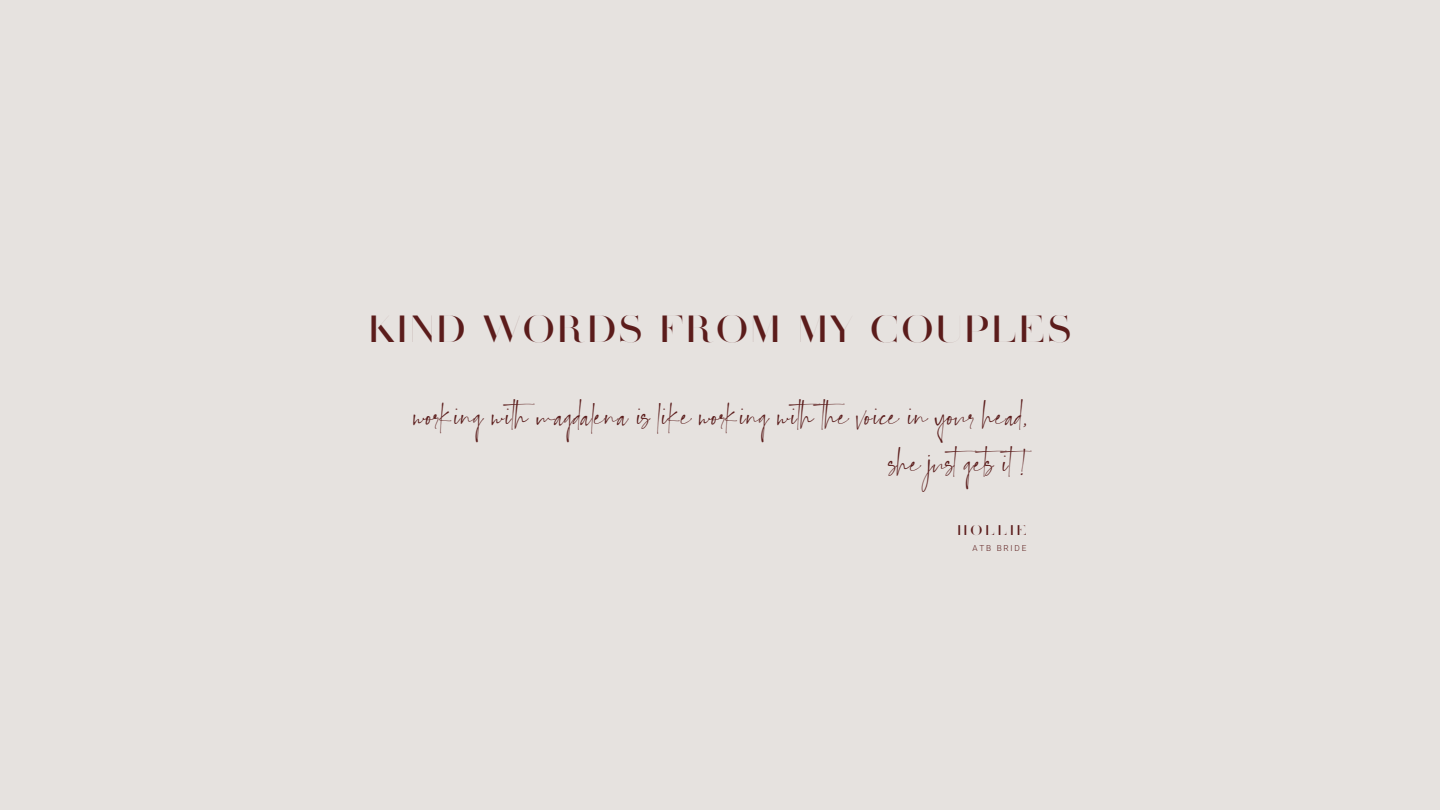
<style>
.page{position:relative;width:1440px;height:810px;background:#e6e2df}
.page>*{position:absolute;margin:0;border:0;box-sizing:border-box;transform-origin:0 0}
.t1{font:43.9px/46.8px "Diora Sunbright Signature";letter-spacing:.01em;color:#5b1c1b}
.t2{font:38px "Sage";letter-spacing:.065em;color:#5b1c1b}
.t3{font:14.1px "Sage";letter-spacing:.215em;color:#5b1c1b}
.t4{font:300 8.2px "Roboto";letter-spacing:.215em;color:#5b1c1b}
</style>
<div class="page">
<p class="t2" style="left:369px;top:311px;width:704px">KIND WORDS FROM MY COUPLES</p>
<h2 class="t1" style="left:891px;top:393px;width:152px;text-indent:-477px">working with magdalena is like working with the voice in your head, she justgets it!</h2>
<h3 class="t3" style="left:957px;top:524px;width:71px">HOLLIE</h3>
<h1 class="t4" style="left:973px;top:544px;width:55px">ATB BRIDE</h1>
</div>
